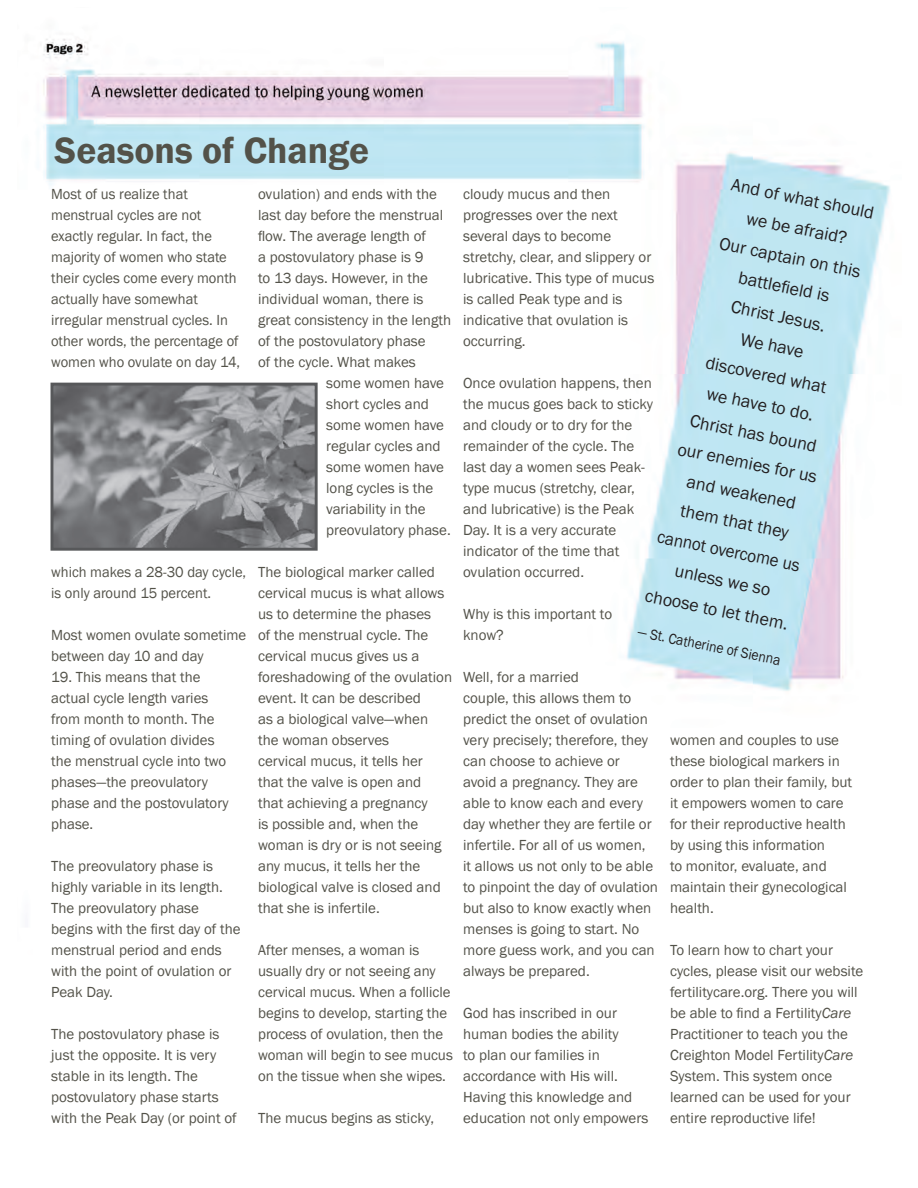
<style>
.page{position:relative;width:918px;height:1188px;background:#fff}
.page>*{position:absolute;margin:0;border:0;box-sizing:border-box;transform-origin:0 0}
.t1{font:600 37.5px "Franklin Gothic";color:#535249}
.t2{font:18px/30px "Franklin Gothic";color:#231f20;text-align:center}
.t3{font:15px/21px "Franklin Gothic";color:#535249}
.t4{font:15px "Franklin Gothic";color:#231f20;scale:.91 1}
.s1{font-style:italic}
</style>
<div class="page">
<img style="left:43px;top:39px;width:848px;height:652px">
<img style="left:55px;top:387px;width:259px;height:160px">
<div style="left:51px;top:383px;width:267px;height:168px;border:3px solid #57585a"></div>
<h1 class="t1" style="left:55px;top:127px;width:316px">Seasons of Change</h1>
<p class="t3" style="left:51px;top:184px;width:191px">Most of us realize that menstrual cycles are not exactly regular. In fact, the majority of women who state their cycles come every month actually have somewhat irregular menstrual cycles. In other words, the percentage of women who ovulate on day 14,</p>
<p class="t3" style="left:51px;top:562px;width:197px">which makes a 28-30 day cycle, is only around 15 percent.</p>
<p class="t3" style="left:51px;top:625px;width:197px">Most women ovulate sometime between day 10 and day</p>
<p class="t3" style="left:51px;top:667px;width:179px">19. This means that the actual cycle length varies from month to month. The timing of ovulation divides the menstrual cycle into two phases—the preovulatory phase and the postovulatory phase.</p>
<p class="t3" style="left:51px;top:856px;width:191px">The preovulatory phase is highly variable in its length.<br>The preovulatory phase begins with the first day of the menstrual period and ends with the point of ovulation or<br>Peak Day.</p>
<p class="t3" style="left:51px;top:1024px;width:187px">The postovulatory phase is just the opposite. It is very stable in its length. The postovulatory phase starts with the Peak Day (or point of</p>
<p class="t3" style="left:258px;top:184px;width:180px">ovulation) and ends with the</p>
<p class="t3" style="left:258px;top:205px;width:187px">last day before the menstrual</p>
<p class="t3" style="left:258px;top:226px;width:169px">flow. The average length of</p>
<p class="t3" style="left:258px;top:247px;width:167px">a postovulatory phase is 9</p>
<p class="t3" style="left:258px;top:268px;width:171px">to 13 days. However, in the</p>
<p class="t3" style="left:258px;top:289px;width:167px">individual woman, there is</p>
<p class="t3" style="left:258px;top:310px;width:195px">great consistency in the length</p>
<p class="t3" style="left:258px;top:331px;width:169px">of the postovulatory phase</p>
<p class="t3" style="left:258px;top:352px;width:159px">of the cycle. What makes</p>
<p class="t3" style="left:326px;top:373px;width:120px">some women have</p>
<p class="t3" style="left:326px;top:394px;width:104px">short cycles and</p>
<p class="t3" style="left:326px;top:415px;width:120px">some women have</p>
<p class="t3" style="left:326px;top:436px;width:116px">regular cycles and</p>
<p class="t3" style="left:326px;top:457px;width:120px">some women have</p>
<p class="t3" style="left:326px;top:478px;width:109px">long cycles is the</p>
<p class="t3" style="left:326px;top:499px;width:101px">variability in the</p>
<p class="t3" style="left:326px;top:520px;width:126px">preovulatory phase.</p>
<p class="t3" style="left:258px;top:562px;width:196px">The biological marker called cervical mucus is what allows us to determine the phases<br>of the menstrual cycle. The cervical mucus gives us a foreshadowing of the ovulation event. It can be described<br>as a biological valve—when the woman observes<br>cervical mucus, it tells her<br>that the valve is open and<br>that achieving a pregnancy<br>is possible and, when the woman is dry or is not seeing any mucus, it tells her the biological valve is closed and that she is infertile.</p>
<p class="t3" style="left:258px;top:940px;width:196px">After menses, a woman is usually dry or not seeing any cervical mucus. When a follicle begins to develop, starting the process of ovulation, then the woman will begin to see mucus on the tissue when she wipes.</p>
<p class="t3" style="left:258px;top:1108px;width:178px">The mucus begins as sticky,</p>
<p class="t2" style="left:735px;top:169px;width:148px;rotate:12deg">And of what should we be afraid?<br>Our captain on this battlefi eld is<br>Christ Jesus.<br>We have discovered what we have to do.<br>Christ has bound our enemies for us and weakened them that they cannot overcome us unless we so choose to let them.</p>
<p class="t4" style="left:640px;top:622px;width:161px;rotate:12deg">— St. Catherine of Sienna</p>
<p class="t3" style="left:463px;top:184px;width:193px">cloudy mucus and then progresses over the next several days to become stretchy, clear, and slippery or lubricative. This type of mucus is called Peak type and is indicative that ovulation is occurring.</p>
<p class="t3" style="left:463px;top:373px;width:192px">Once ovulation happens, then the mucus goes back to sticky and cloudy or to dry for the remainder of the cycle. The last day a women sees Peak&shy;type mucus (stretchy, clear, and lubricative) is the Peak<br>Day. It is a very accurate indicator of the time that ovulation occurred.</p>
<p class="t3" style="left:463px;top:604px;width:151px">Why is this important to know?</p>
<p class="t3" style="left:463px;top:667px;width:196px">Well, for a married<br>couple, this allows them to predict the onset of ovulation very precisely; therefore, they can choose to achieve or<br>avoid a pregnancy. They are able to know each and every day whether they are fertile or infertile. For all of us women,<br>it allows us not only to be able to pinpoint the day of ovulation but also to know exactly when menses is going to start. No more guess work, and you can always be prepared.</p>
<p class="t3" style="left:463px;top:1003px;width:187px">God has inscribed in our human bodies the ability<br>to plan our families in accordance with His will.<br>Having this knowledge and education not only empowers</p>
<p class="t3" style="left:670px;top:730px;width:184px">women and couples to use these biological markers in order to plan their family, but it empowers women to care for their reproductive health by using this information<br>to monitor, evaluate, and maintain their gynecological health.</p>
<p class="t3" style="left:670px;top:940px;width:195px">To learn how to chart your cycles, please visit our website fertilitycare.org. There you will be able to find a Fertility<span class="s1">Care<br></span>Practitioner to teach you the<br>Creighton Model Fertility<span class="s1">Care<br></span>System. This system once learned can be used for your entire reproductive life!</p>
</div>
